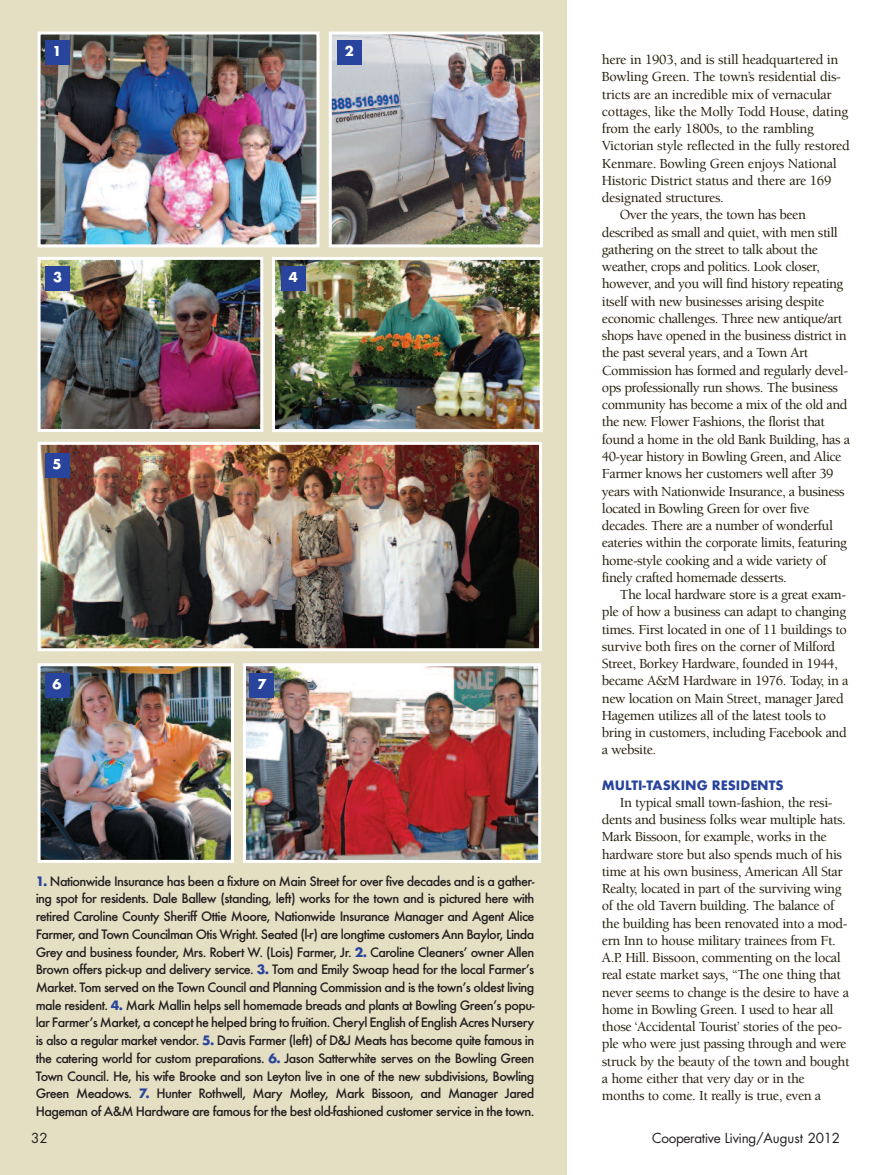
<style>
.page{position:relative;width:891px;height:1175px;background:#fff}
.page>*{position:absolute;margin:0;border:0;box-sizing:border-box;transform-origin:0 0}
.t1{font:700 15px "Futura T";color:#fff}
.t2{font:500 14.25px/17.2px "Berkeley";letter-spacing:-.03em;color:#251d0a}
.t3{font:500 14.25px/17.7px "Futura T";letter-spacing:-.04em;color:#231f20;text-align:justify}
.t4{font:700 14.25px "Futura T";color:#29449c}
.t5{font:13.5px "Futura";letter-spacing:-.025em;color:#231f20}
.s1{font-weight:700;color:#29449c}
</style>
<div class="page">
<div style="left:0;top:0;width:567px;height:1174px;background:#e4dfc3"></div>
<img style="left:247px;top:667px;width:290px;height:192px">
<div style="left:243px;top:663px;width:298px;height:200px;border:3px solid #fff"></div>
<img style="left:42px;top:667px;width:188px;height:192px">
<div style="left:38px;top:663px;width:196px;height:200px;border:3px solid #fff"></div>
<img style="left:42px;top:446px;width:496px;height:201px">
<div style="left:38px;top:442px;width:504px;height:209px;border:3px solid #fff"></div>
<img style="left:42px;top:36px;width:273px;height:207px">
<div style="left:38px;top:32px;width:281px;height:215px;border:3px solid #fff"></div>
<img style="left:333px;top:35px;width:206px;height:208px">
<div style="left:329px;top:31px;width:214px;height:216px;border:3px solid #fff"></div>
<img style="left:276px;top:261px;width:263px;height:167px">
<div style="left:272px;top:257px;width:271px;height:175px;border:3px solid #fff"></div>
<div style="left:337px;top:40px;width:25px;height:25px;background:#29449c"></div>
<div style="left:45px;top:40px;width:24px;height:25px;background:#29449c"></div>
<div style="left:45px;top:674px;width:24px;height:24px;background:#29449c"></div>
<div style="left:250px;top:674px;width:24px;height:24px;background:#29449c"></div>
<img style="left:42px;top:261px;width:217px;height:167px">
<div style="left:38px;top:257px;width:225px;height:175px;border:3px solid #fff"></div>
<div style="left:46px;top:266px;width:24px;height:24px;background:#29449c"></div>
<div style="left:281px;top:266px;width:24px;height:24px;background:#29449c"></div>
<div style="left:45px;top:454px;width:24px;height:24px;background:#29449c"></div>
<p class="t1" style="left:53px;top:42px;width:10px">1</p>
<p class="t1" style="left:345px;top:42px;width:10px">2</p>
<p class="t1" style="left:53px;top:267px;width:10px">3</p>
<p class="t1" style="left:289px;top:267px;width:10px">4</p>
<p class="t1" style="left:53px;top:455px;width:10px">5</p>
<p class="t1" style="left:53px;top:675px;width:10px">6</p>
<p class="t1" style="left:257px;top:675px;width:10px">7</p>
<p class="t3" style="left:36px;top:872px;width:500px"><span class="s1">1.</span> Nationwide Insurance has been a fixture on Main Street for over five decades and is a gather&shy;ing spot for residents. Dale Ballew (standing, left) works for the town and is pictured here with retired Caroline County Sheriff Ottie Moore, Nationwide Insurance Manager and Agent Alice Farmer, and Town Councilman Otis Wright. Seated (l-r) are longtime customers Ann Baylor, Linda Grey and business founder, Mrs. Robert W. (Lois) Farmer, Jr. <span class="s1">2.</span> Caroline Cleaners’ owner Allen Brown offers pick-up and delivery service. <span class="s1">3.</span> Tom and Emily Swoap head for the local Farmer’s Market. Tom served on the Town Council and Planning Commission and is the town’s oldest living male resident. <span class="s1">4.</span> Mark Mallin helps sell homemade breads and plants at Bowling Green’s popu&shy;lar Farmer’s Market, a concept he helped bring to fruition. Cheryl English of English Acres Nursery is also a regular market vendor. <span class="s1">5.</span> Davis Farmer (left) of D&amp;J Meats has become quite famous in the catering world for custom preparations. <span class="s1">6.</span> Jason Satterwhite serves on the Bowling Green Town Council. He, his wife Brooke and son Leyton live in one of the new subdivisions, Bowling Green Meadows. <span class="s1">7.</span> Hunter Rothwell, Mary Motley, Mark Bissoon, and Manager Jared Hageman of A&amp;M Hardware are famous for the best old-fashioned customer service in the town.</p>
<p class="t5" style="left:31px;top:1131px;width:18px">32</p>
<p class="t2" style="left:602px;top:52px;width:238px">here in 1903, and is still headquartered in</p>
<p class="t2" style="left:602px;top:69px;width:241px">Bowling Green. The town’s residential dis-</p>
<p class="t2" style="left:602px;top:87px;width:232px">tricts are an incredible mix of vernacular</p>
<p class="t2" style="left:602px;top:104px;width:248px">cottages, like the Molly Todd House, dating</p>
<p class="t2" style="left:602px;top:121px;width:214px">from the early 1800s, to the rambling</p>
<p class="t2" style="left:602px;top:138px;width:250px">Victorian style reflected in the fully restored</p>
<p class="t2" style="left:602px;top:156px;width:236px">Kenmare. Bowling Green enjoys National</p>
<p class="t2" style="left:602px;top:173px;width:231px">Historic District status and there are 169</p>
<p class="t2" style="left:602px;top:190px;width:123px">designated structures.</p>
<p class="t2" style="left:620px;top:207px;width:188px">Over the years, the town has been</p>
<p class="t2" style="left:602px;top:225px;width:237px">described as small and quiet, with men still</p>
<p class="t2" style="left:602px;top:242px;width:218px">gathering on the street to talk about the</p>
<p class="t2" style="left:602px;top:259px;width:219px">weather, crops and politics. Look closer,</p>
<p class="t2" style="left:602px;top:276px;width:243px">however, and you will find history repeating</p>
<p class="t2" style="left:602px;top:294px;width:224px">itself with new businesses arising despite</p>
<p class="t2" style="left:602px;top:311px;width:242px">economic challenges. Three new antique/art</p>
<p class="t2" style="left:602px;top:328px;width:246px">shops have opened in the business district in</p>
<p class="t2" style="left:602px;top:345px;width:208px">the past several years, and a Town Art</p>
<p class="t2" style="left:602px;top:363px;width:248px">Commission has formed and regularly devel-</p>
<p class="t2" style="left:602px;top:380px;width:238px">ops professionally run shows. The business</p>
<p class="t2" style="left:602px;top:397px;width:247px">community has become a mix of the old and</p>
<p class="t2" style="left:602px;top:414px;width:224px">the new. Flower Fashions, the florist that</p>
<p class="t2" style="left:602px;top:432px;width:250px">found a home in the old Bank Building, has a</p>
<p class="t2" style="left:602px;top:449px;width:241px">40-year history in Bowling Green, and Alice</p>
<p class="t2" style="left:602px;top:466px;width:233px">Farmer knows her customers well after 39</p>
<p class="t2" style="left:602px;top:483px;width:244px">years with Nationwide Insurance, a business</p>
<p class="t2" style="left:602px;top:501px;width:209px">located in Bowling Green for over five</p>
<p class="t2" style="left:602px;top:518px;width:233px">decades. There are a number of wonderful</p>
<p class="t2" style="left:602px;top:535px;width:247px">eateries within the corporate limits, featuring</p>
<p class="t2" style="left:602px;top:552px;width:226px">home-style cooking and a wide variety of</p>
<p class="t2" style="left:602px;top:570px;width:186px">finely crafted homemade desserts.</p>
<p class="t2" style="left:620px;top:587px;width:228px">The local hardware store is a great exam-</p>
<p class="t2" style="left:602px;top:604px;width:246px">ple of how a business can adapt to changing</p>
<p class="t2" style="left:602px;top:621px;width:246px">times. First located in one of 11 buildings to</p>
<p class="t2" style="left:602px;top:639px;width:235px">survive both fires on the corner of Milford</p>
<p class="t2" style="left:602px;top:656px;width:238px">Street, Borkey Hardware, founded in 1944,</p>
<p class="t2" style="left:602px;top:673px;width:248px">became A&amp;M Hardware in 1976. Today, in a</p>
<p class="t2" style="left:602px;top:690px;width:243px">new location on Main Street, manager Jared</p>
<p class="t2" style="left:602px;top:708px;width:226px">Hagemen utilizes all of the latest tools to</p>
<p class="t2" style="left:602px;top:725px;width:246px">bring in customers, including Facebook and</p>
<p class="t2" style="left:602px;top:742px;width:56px">a website.</p>
<p class="t4" style="left:602px;top:776px;width:183px">MULTI-TASKING RESIDENTS</p>
<p class="t2" style="left:602px;top:795px;width:249px;text-indent:18px">In typical small town-fashion, the resi&shy;dents and business folks wear multiple hats.<br>Mark Bissoon, for example, works in the hardware store but also spends much of his time at his own business, American All Star Realty, located in part of the surviving wing of the old Tavern building. The balance of the building has been renovated into a mod&shy;ern Inn to house military trainees from Ft.<br>A.P. Hill. Bissoon, commenting on the local real estate market says, “The one thing that never seems to change is the desire to have a home in Bowling Green. I used to hear all those ‘Accidental Tourist’ stories of the peo&shy;ple who were just passing through and were struck by the beauty of the town and bought a home either that very day or in the months to come. It really is true, even a</p>
<p class="t5" style="left:652px;top:1131px;width:189px">Cooperative Living/August 2012</p>
</div>
